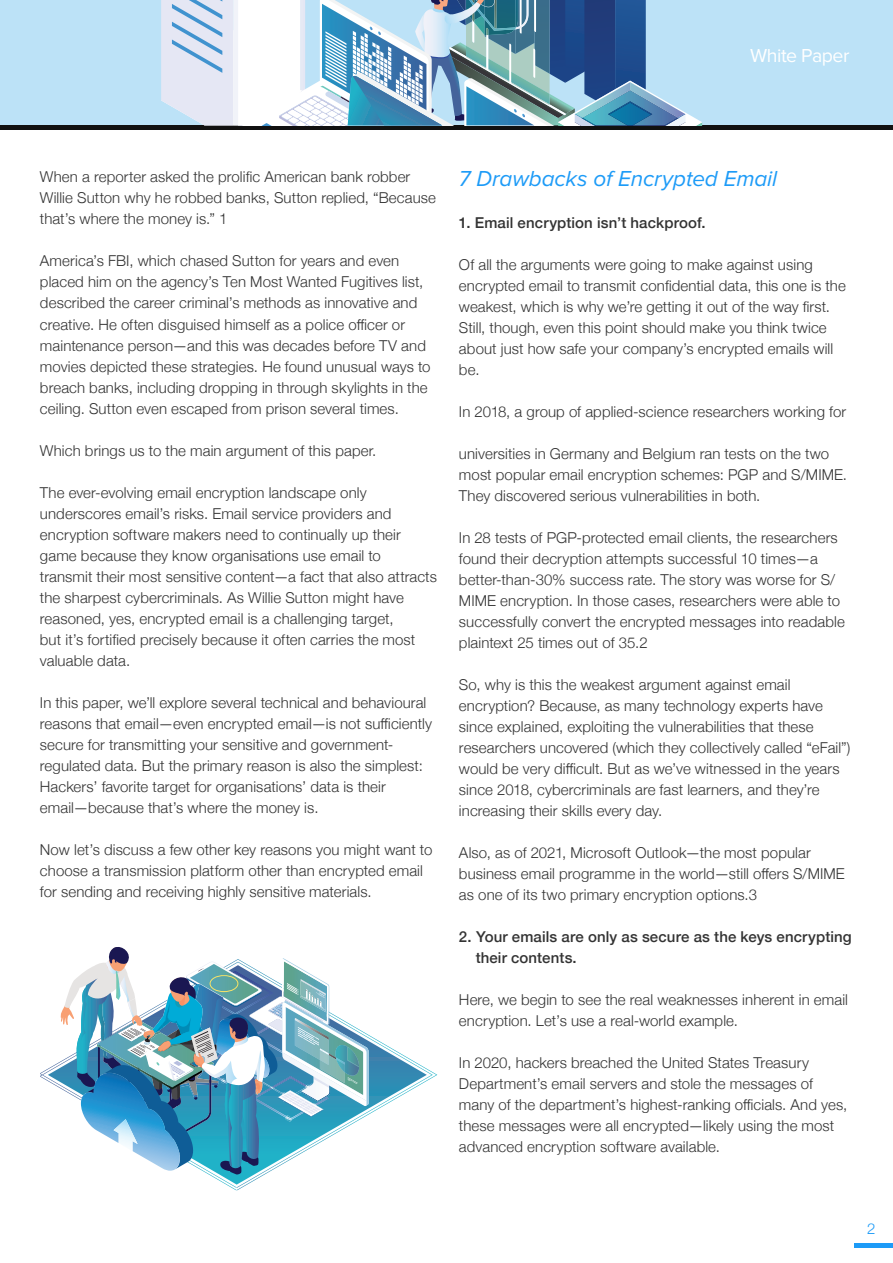
<style>
.page{position:relative;width:893px;height:1263px;background:#fff}
.page>*{position:absolute;margin:0;border:0;box-sizing:border-box;transform-origin:0 0}
.t1{font:italic 22.5px "Proxima Nova";letter-spacing:-.005em;color:#1d9bf7}
.t2{font:19.5px "Proxima Nova";letter-spacing:-.025em;color:#fff}
.t3{font:300 15px/21px "Helvetica Neue";letter-spacing:.005em;color:#333}
.t4{font:500 15px/21px "Helvetica Neue";letter-spacing:.01em;color:#333}
.t5{font:300 15px "Helvetica Neue";color:#1d9bf7}
</style>
<div class="page">
<svg style="left:854px;top:1243px;width:39px;height:5px"></svg>
<svg style="left:0;top:0;width:893px;height:130px"></svg>
<svg style="left:369px;top:1035px;width:68px;height:80px"></svg>
<svg style="left:40px;top:947px;width:329px;height:243px"></svg>
<h2 class="t2" style="left:750px;top:44px;width:101px">White Paper</h2>
<p class="t3" style="left:40px;top:166px;width:397px">When a reporter asked the prolific American bank robber<br>Willie Sutton why he robbed banks, Sutton replied, “Because that’s where the money is.” 1</p>
<p class="t3" style="left:40px;top:250px;width:392px">America’s FBI, which chased Sutton for years and even placed him on the agency’s Ten Most Wanted Fugitives list, described the career criminal’s methods as innovative and creative. He often disguised himself as a police officer or maintenance person—and this was decades before TV and movies depicted these strategies. He found unusual ways to breach banks, including dropping in through skylights in the ceiling. Sutton even escaped from prison several times.</p>
<p class="t3" style="left:40px;top:439px;width:338px">Which brings us to the main argument of this paper.</p>
<p class="t3" style="left:40px;top:481px;width:398px">The ever-evolving email encryption landscape only underscores email’s risks. Email service providers and encryption software makers need to continually up their game because they know organisations use email to transmit their most sensitive content—a fact that also attracts the sharpest cybercriminals. As Willie Sutton might have reasoned, yes, encrypted email is a challenging target,<br>but it’s fortified precisely because it often carries the most valuable data.</p>
<p class="t3" style="left:40px;top:691px;width:394px">In this paper, we’ll explore several technical and behavioural reasons that email—even encrypted email—is not sufficiently secure for transmitting your sensitive and government&shy;regulated data. But the primary reason is also the simplest:<br>Hackers’ favorite target for organisations’ data is their email—because that’s where the money is.</p>
<p class="t3" style="left:40px;top:838px;width:394px">Now let’s discuss a few other key reasons you might want to choose a transmission platform other than encrypted email for sending and receiving highly sensitive materials.</p>
<p class="t1" style="left:459px;top:168px;width:320px">7 Drawbacks of Encrypted Email</p>
<p class="t4" style="left:459px;top:211px;width:248px">1. Email encryption isn’t hackproof.</p>
<p class="t3" style="left:459px;top:253px;width:388px">Of all the arguments were going to make against using encrypted email to transmit confidential data, this one is the weakest, which is why we’re getting it out of the way first.<br>Still, though, even this point should make you think twice about just how safe your company’s encrypted emails will be.</p>
<p class="t3" style="left:459px;top:400px;width:389px">In 2018, a group of applied-science researchers working for</p>
<p class="t3" style="left:459px;top:442px;width:389px">universities in Germany and Belgium ran tests on the two most popular email encryption schemes: PGP and S/MIME.<br>They discovered serious vulnerabilities in both.</p>
<p class="t3" style="left:459px;top:526px;width:387px">In 28 tests of PGP-protected email clients, the researchers found their decryption attempts successful 10 times—a better-than-30% success rate. The story was worse for S/ MIME encryption. In those cases, researchers were able to successfully convert the encrypted messages into readable plaintext 25 times out of 35.2</p>
<p class="t3" style="left:459px;top:673px;width:393px">So, why is this the weakest argument against email encryption? Because, as many technology experts have since explained, exploiting the vulnerabilities that these researchers uncovered (which they collectively called “eFail”) would be very difficult. But as we’ve witnessed in the years since 2018, cybercriminals are fast learners, and they’re increasing their skills every day.</p>
<p class="t3" style="left:459px;top:841px;width:387px">Also, as of 2021, Microsoft Outlook—the most popular business email programme in the world—still offers S/MIME as one of its two primary encryption options.3</p>
<p class="t4" style="left:476px;top:925px;width:378px;text-indent:-17px">2. Your emails are only as secure as the keys encrypting their contents.</p>
<p class="t3" style="left:459px;top:988px;width:390px">Here, we begin to see the real weaknesses inherent in email encryption. Let’s use a real-world example.</p>
<p class="t3" style="left:459px;top:1051px;width:390px">In 2020, hackers breached the United States Treasury Department’s email servers and stole the messages of many of the department’s highest-ranking officials. And yes, these messages were all encrypted—likely using the most advanced encryption software available.</p>
<p class="t5" style="left:867px;top:1216px;width:10px">2</p>
</div>
